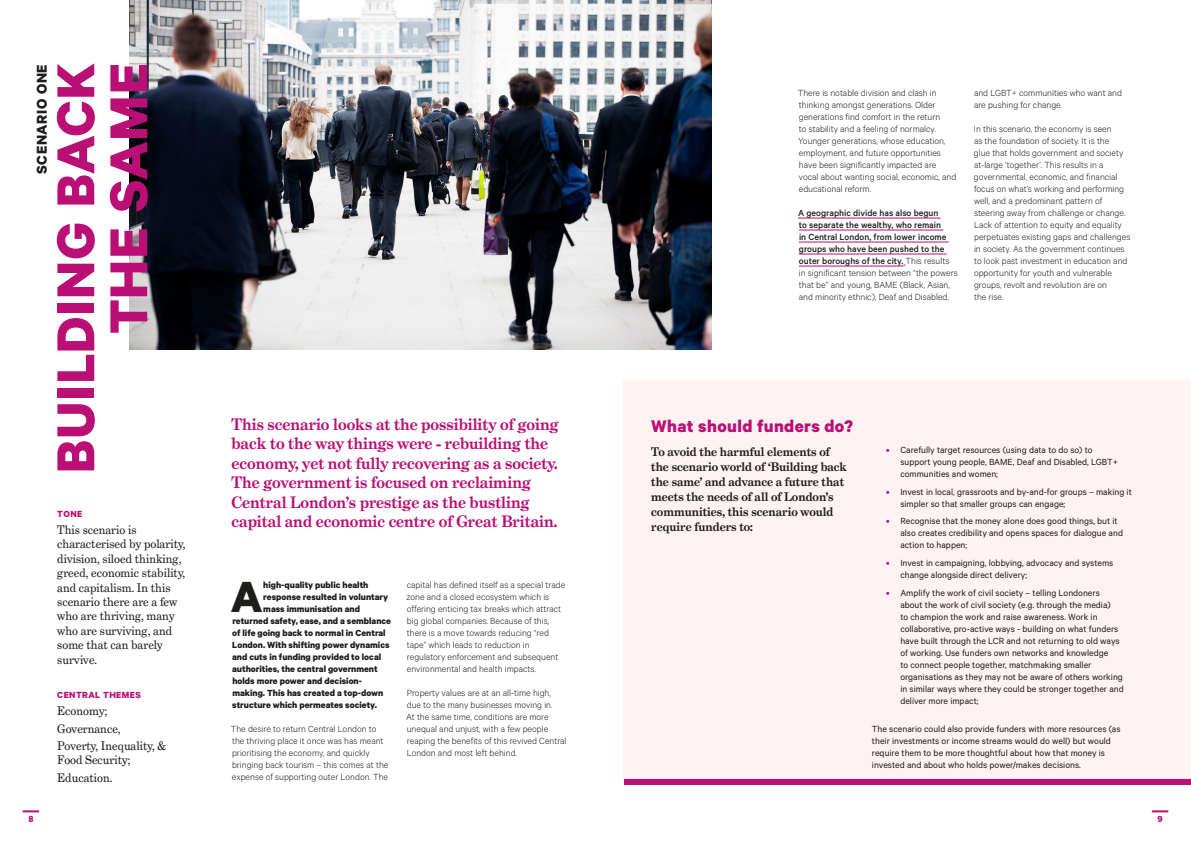
<style>
.page{position:relative;width:1191px;height:842px;background:#fff}
.page>*{position:absolute;margin:0;border:0;box-sizing:border-box;transform-origin:0 0}
.t1{font:700 60px/53px "Calibre";letter-spacing:.02em;color:#ba0f75;text-align:right}
.t2{font:700 49.1px "Calibre";color:#1d1d1b}
.t3{font:700 19px "Calibre";letter-spacing:.02em;color:#ba0f75}
.t4{font:700 16px/19.5px "Grad";color:#ba0f75}
.t5{font:700 16px "Calibre";letter-spacing:.04em;color:#1d1d1b}
.t6{font:12px/14.4px "Grad";color:#1d1d1b}
.t7{font:700 12px/15px "Grad";color:#1d1d1b}
.t8{font:300 10px/12px "Calibre";color:#1d1d1b}
.t9{font:10px/12px "Calibre";color:#1d1d1b}
.t10{font:700 10px "Calibre";color:#1d1d1b}
.t11{font:500 10px/12px "Calibre";color:#1d1d1b}
.t12{font:700 10px "Calibre";letter-spacing:.04em;color:#ba0f75}
.s1{font-weight:300}
.s2{font-weight:500;color:#ba0f75}
</style>
<div class="page">
<div style="left:624px;top:380px;width:567px;height:405px;background:#fef3f2"></div>
<hr style="left:798px;top:218px;width:142px;height:1px;background:#ba0f75">
<hr style="left:799px;top:230px;width:144px;height:1px;background:#ba0f75">
<hr style="left:799px;top:242px;width:149px;height:1px;background:#ba0f75">
<hr style="left:799px;top:254px;width:147px;height:1px;background:#ba0f75">
<hr style="left:799px;top:266px;width:104px;height:1px;background:#ba0f75">
<img style="left:130px;top:0;width:581px;height:350px">
<div style="left:624px;top:780px;width:567px;height:5px;background:#ba0f75"></div>
<svg style="left:1151px;top:810px;width:17px;height:2px"></svg>
<svg style="left:23px;top:810px;width:16px;height:2px"></svg>
<h3 class="t5" style="left:32px;top:174px;width:111px;rotate:-90deg">SCENARIO ONE</h3>
<h1 class="t1" style="left:47px;top:473px;width:412px;rotate:-90deg">BUILDING BACK<br>THE SAME</h1>
<p class="t12" style="left:57px;top:508px;width:27px">TONE</p>
<p class="t6" style="left:57px;top:523px;width:130px">This scenario is characterised by polarity, division, siloed thinking, greed, economic stability, and capitalism. In this scenario there are a few who are thriving, many who are surviving, and some that can barely survive.</p>
<p class="t12" style="left:57px;top:689px;width:85px">CENTRAL THEMES</p>
<p class="t6" style="left:57px;top:703px;width:110px;line-height:17.2px">Economy;<br>Governance,<br>Poverty, Inequality, &amp;</p>
<p class="t6" style="left:57px;top:752px;width:75px;line-height:17.2px">Food Security;<br>Education.</p>
<p class="t4" style="left:231px;top:414px;width:329px">This scenario looks at the possibility of going back to the way things were - rebuilding the economy, yet not fully recovering as a society.<br>The government is focused on reclaiming Central London’s prestige as the bustling capital and economic centre of Great Britain.</p>
<h2 class="t2" style="left:231px;top:567px;width:33px">A</h2>
<p class="t10" style="left:263px;top:579px;width:107px">high-quality public health</p>
<p class="t10" style="left:263px;top:591px;width:126px">response resulted in voluntary</p>
<p class="t10" style="left:263px;top:603px;width:98px">mass immunisation and</p>
<p class="t10" style="left:232px;top:615px;width:160px">returned safety, ease, and a semblance</p>
<p class="t10" style="left:232px;top:627px;width:155px">of life going back to normal in Central</p>
<p class="t10" style="left:232px;top:639px;width:159px">London. With shifting power dynamics</p>
<p class="t10" style="left:232px;top:651px;width:150px">and cuts in funding provided to local</p>
<p class="t10" style="left:232px;top:663px;width:147px">authorities, the central government</p>
<p class="t10" style="left:232px;top:675px;width:131px">holds more power and decision-</p>
<p class="t10" style="left:232px;top:687px;width:152px">making. This has created a top-down</p>
<p class="t10" style="left:232px;top:699px;width:146px">structure which permeates society.</p>
<p class="t8" style="left:231px;top:722px;width:159px">The desire to return Central London to the thriving place it once was has meant prioritising the economy, and quickly bringing back tourism – this comes at the expense of supporting outer London. The</p>
<p class="t8" style="left:406px;top:578px;width:160px">capital has defined itself as a special trade zone and a closed ecosystem which is offering enticing tax breaks which attract big global companies. Because of this, there is a move towards reducing “red tape” which leads to reduction in regulatory enforcement and subsequent environmental and health impacts.</p>
<p class="t8" style="left:406px;top:686px;width:162px">Property values are at an all-time high, due to the many businesses moving in.<br>At the same time, conditions are more unequal and unjust, with a few people reaping the benefits of this revived Central London and most left behind.</p>
<p class="t8" style="left:797px;top:86px;width:160px">There is notable division and clash in thinking amongst generations. Older generations find comfort in the return<br>to stability and a feeling of normalcy.<br>Younger generations, whose education, employment, and future opportunities have been significantly impacted are vocal about wanting social, economic, and educational reform.</p>
<p class="t11" style="left:798px;top:207px;width:161px">A geographic divide has also begun<br>to separate the wealthy, who remain<br>in Central London, from lower income groups who have been pushed to the outer boroughs of the city. <span class="s1">This results in significant tension between “the powers that be’’ and young, BAME (Black, Asian, and minority ethnic), Deaf and Disabled,</span></p>
<p class="t8" style="left:974px;top:86px;width:150px">and LGBT+ communities who want and are pushing for change.</p>
<p class="t8" style="left:974px;top:122px;width:158px">In this scenario, the economy is seen<br>as the foundation of society. It is the<br>glue that holds government and society at-large ‘together’. This results in a governmental, economic, and financial focus on what’s working and performing well, and a predominant pattern of steering away from challenge or change.<br>Lack of attention to equity and equality perpetuates existing gaps and challenges in society. As the government continues to look past investment in education and opportunity for youth and vulnerable groups, revolt and revolution are on<br>the rise.</p>
<h3 class="t3" style="left:651px;top:414px;width:203px">What should funders do?</h3>
<p class="t7" style="left:651px;top:444px;width:197px">To avoid the harmful elements of the scenario world of ‘Building back the same’ and advance a future that meets the needs of all of London’s communities, this scenario would require funders to:</p>
<p class="t9" style="left:900px;top:443px;width:219px;text-indent:-14px"><span class="s2">•</span> Carefully target resources (using data to do so) to support young people, BAME, Deaf and Disabled, LGBT+ communities and women;</p>
<p class="t9" style="left:900px;top:485px;width:233px;text-indent:-14px"><span class="s2">•</span> Invest in local, grassroots and by-and-for groups – making it simpler so that smaller groups can engage;</p>
<p class="t9" style="left:900px;top:515px;width:224px;text-indent:-14px"><span class="s2">•</span> Recognise that the money alone does good things, but it also creates credibility and opens spaces for dialogue and action to happen;</p>
<p class="t9" style="left:900px;top:557px;width:214px;text-indent:-14px"><span class="s2">•</span> Invest in campaigning, lobbying, advocacy and systems change alongside direct delivery;</p>
<p class="t9" style="left:900px;top:586px;width:225px;text-indent:-14px"><span class="s2">•</span> Amplify the work of civil society – telling Londoners about the work of civil society (e.g. through the media)<br>to champion the work and raise awareness. Work in collaborative, pro-active ways - building on what funders have built through the LCR and not returning to old ways of working. Use funders own networks and knowledge<br>to connect people together, matchmaking smaller organisations as they may not be aware of others working in similar ways where they could be stronger together and deliver more impact;</p>
<p class="t9" style="left:872px;top:723px;width:250px">The scenario could also provide funders with more resources (as their investments or income streams would do well) but would require them to be more thoughtful about how that money is invested and about who holds power/makes decisions.</p>
<p class="t12" style="left:28px;top:812px;width:7px">8</p>
<p class="t12" style="left:1157px;top:812px;width:7px">9</p>
</div>
